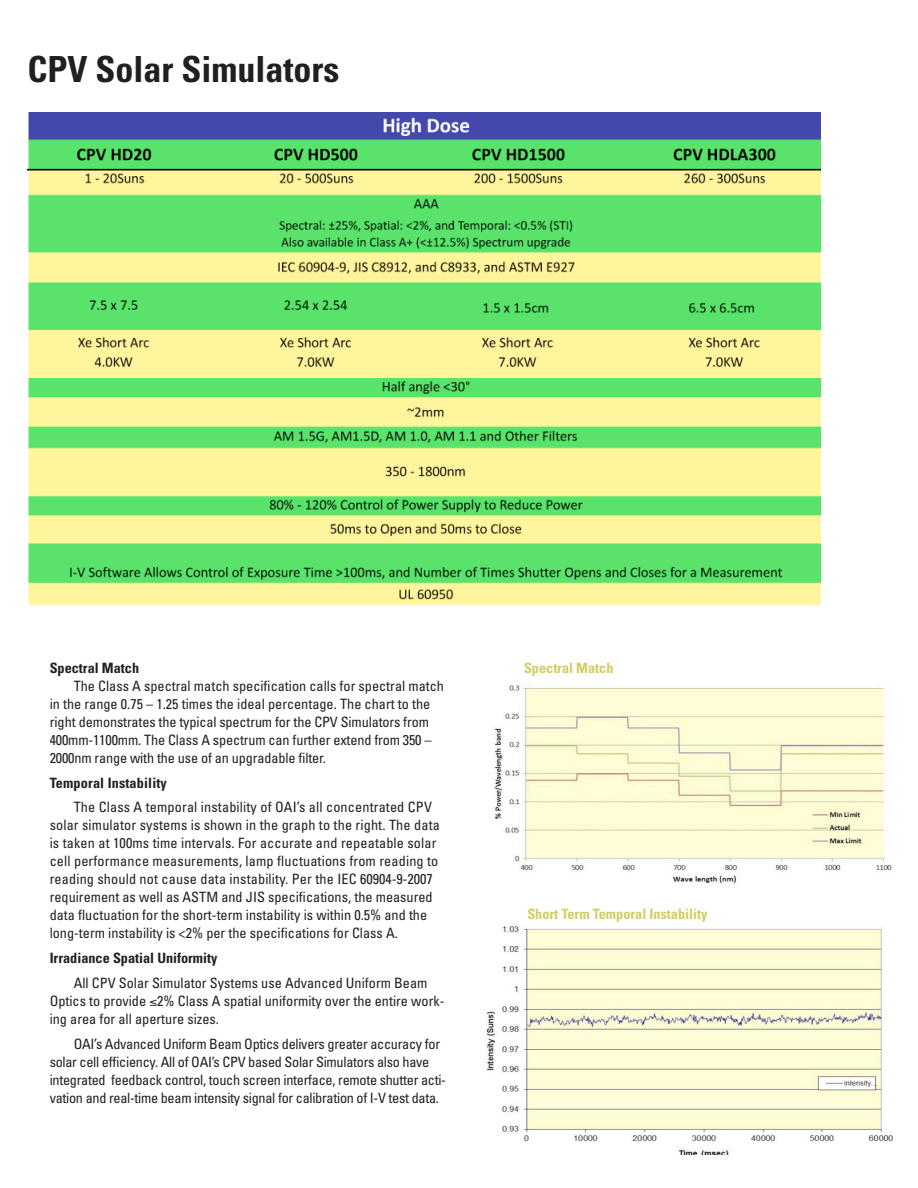
<style>
.page{position:relative;width:918px;height:1188px;background:#fff}
.page>*{position:absolute;margin:0;border:0;box-sizing:border-box;transform-origin:0 0}
.t1{font:700 condensed 36px "Univers";color:#231f20}
.t2{font:condensed 14.25px/18px "Univers";color:#231f20}
.t3{font:condensed 14.25px/18px "Univers";letter-spacing:-.02em;color:#231f20}
.t4{font:700 condensed 14.25px "Univers";color:#231f20}
.t5{font:700 condensed 14.25px "Univers";color:#d2cd64}
</style>
<div class="page">
<img style="left:27px;top:113px;width:793px;height:493px">
<img style="left:486px;top:926px;width:407px;height:229px">
<img style="left:494px;top:685px;width:398px;height:198px">
<p class="t1" style="left:27px;top:47px;width:314px">CPV Solar Simulators</p>
<p class="t4" style="left:50px;top:659px;width:91px">Spectral Match</p>
<p class="t2" style="left:50px;top:677px;width:396px;text-indent:24px">The Class A spectral match specification calls for spectral match in the range 0.75 – 1.25 times the ideal percentage. The chart to the right demonstrates the typical spectrum for the CPV Simulators from 400mm-1100mm. The Class A spectrum can further extend from 350 – 2000nm range with the use of an upgradable filter.</p>
<p class="t4" style="left:50px;top:774px;width:119px">Temporal Instability</p>
<p class="t2" style="left:50px;top:798px;width:392px;text-indent:24px">The Class A temporal instability of OAI’s all concentrated CPV solar simulator systems is shown in the graph to the right. The data is taken at 100ms time intervals. For accurate and repeatable solar cell performance measurements, lamp fluctuations from reading to reading should not cause data instability. Per the IEC 60904-9-2007 requirement as well as ASTM and JIS specifications, the measured data fluctuation for the short-term instability is within 0.5% and the long-term instability is &lt;2% per the specifications for Class A.</p>
<p class="t4" style="left:50px;top:949px;width:169px">Irradiance Spatial Uniformity</p>
<p class="t2" style="left:50px;top:974px;width:396px;text-indent:24px">All CPV Solar Simulator Systems use Advanced Uniform Beam<br>Optics to provide ≤2% Class A spatial uniformity over the entire work&shy;ing area for all aperture sizes.</p>
<p class="t3" style="left:50px;top:1034px;width:398px;text-indent:24px">OAI’s Advanced Uniform Beam Optics delivers greater accuracy for solar cell efficiency. All of OAI’s CPV based Solar Simulators also have integrated feedback control, touch screen interface, remote shutter acti&shy;vation and real-time beam intensity signal for calibration of I-V test data.</p>
<p class="t5" style="left:524px;top:659px;width:91px">Spectral Match</p>
<p class="t5" style="left:527px;top:905px;width:181px">Short Term Temporal Instability</p>
</div>
